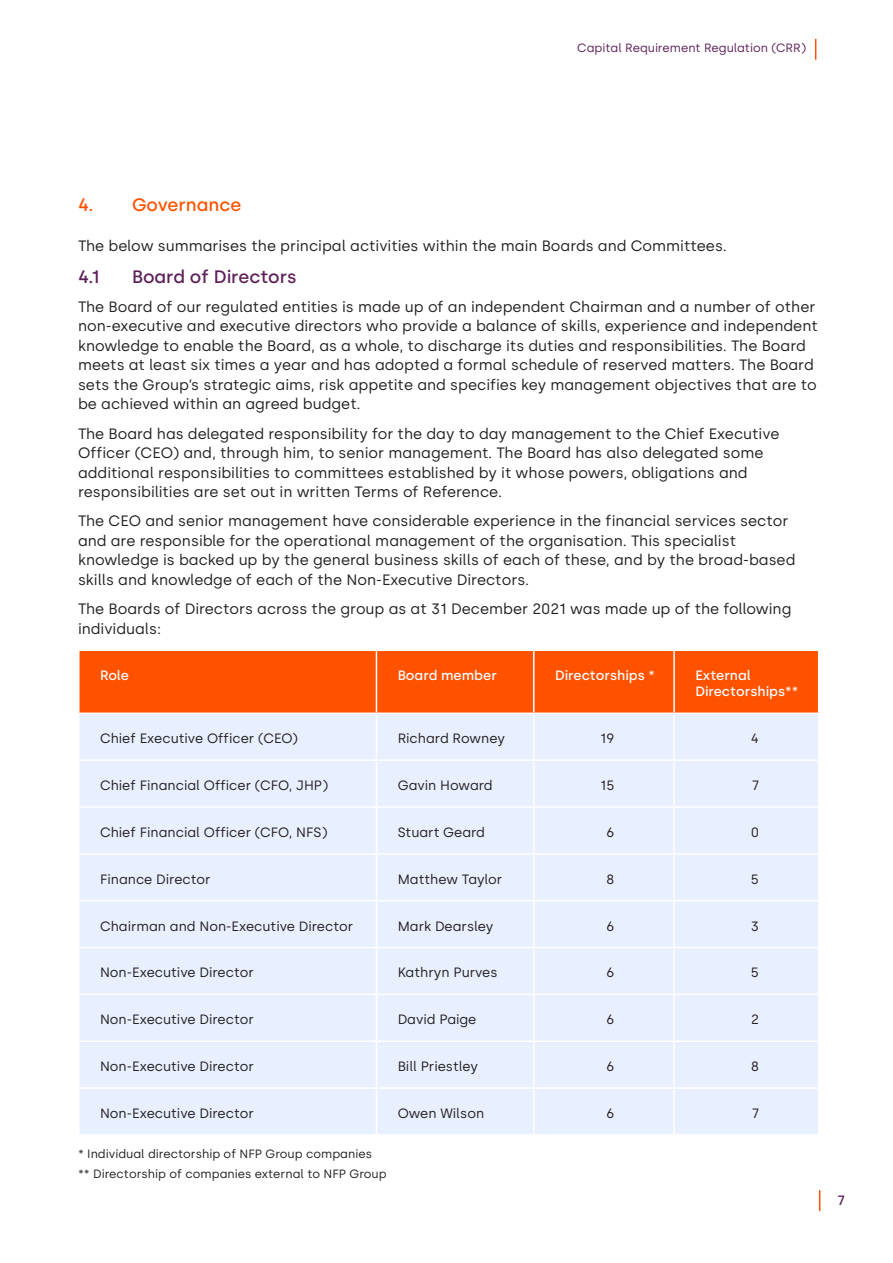
<style>
.page{position:relative;width:893px;height:1263px;background:#fff}
.page>*{position:absolute;margin:0;border:0;box-sizing:border-box;transform-origin:0 0}
.heading_2{font:500 18px "Silka";color:#5d1e58}
.heading_1{font:500 18px "Silka";color:#ff5200}
.body_copy{font:15px/19.5px "Silka";color:#231f20}
.body_copy-2{font:13.5px "Silka";color:#231f20}
.Heading_4{font:500 13.5px/16.2px "Silka";color:#fff}
.t1{font:500 13.5px "Silka";color:#5d1e58}
.body_copy-3{font:12px "Silka";color:#231f20}
.t2{font:12px "Silka";color:#5d1e58}
</style>
<div class="page">
<div style="left:80px;top:651px;width:738px;height:61px;background:#ff5200"></div>
<div style="left:80px;top:714px;width:738px;height:420px;background:#e8efff"></div>
<hr style="left:376px;top:651px;width:1px;height:61px;background:#fff">
<hr style="left:533px;top:651px;width:1px;height:61px;background:#fff">
<hr style="left:673px;top:651px;width:2px;height:61px;background:#fff">
<hr style="left:376px;top:714px;width:1px;height:45px;background:#fff">
<hr style="left:533px;top:714px;width:1px;height:45px;background:#fff">
<hr style="left:673px;top:714px;width:2px;height:45px;background:#fff">
<hr style="left:78px;top:759px;width:298px;height:2px;background:#fff">
<hr style="left:376px;top:759px;width:158px;height:2px;background:#fff">
<hr style="left:376px;top:761px;width:1px;height:45px;background:#fff">
<hr style="left:534px;top:759px;width:140px;height:2px;background:#fff">
<hr style="left:533px;top:761px;width:1px;height:45px;background:#fff">
<hr style="left:674px;top:759px;width:145px;height:2px;background:#fff">
<hr style="left:673px;top:761px;width:2px;height:45px;background:#fff">
<hr style="left:78px;top:806px;width:298px;height:2px;background:#fff">
<hr style="left:376px;top:806px;width:158px;height:2px;background:#fff">
<hr style="left:376px;top:808px;width:1px;height:45px;background:#fff">
<hr style="left:534px;top:806px;width:140px;height:2px;background:#fff">
<hr style="left:533px;top:808px;width:1px;height:45px;background:#fff">
<hr style="left:674px;top:806px;width:145px;height:2px;background:#fff">
<hr style="left:673px;top:808px;width:2px;height:45px;background:#fff">
<hr style="left:78px;top:853px;width:298px;height:1px;background:#fff">
<hr style="left:376px;top:853px;width:158px;height:1px;background:#fff">
<hr style="left:376px;top:854px;width:1px;height:46px;background:#fff">
<hr style="left:534px;top:853px;width:140px;height:1px;background:#fff">
<hr style="left:533px;top:854px;width:1px;height:46px;background:#fff">
<hr style="left:674px;top:853px;width:145px;height:1px;background:#fff">
<hr style="left:673px;top:854px;width:2px;height:46px;background:#fff">
<hr style="left:78px;top:900px;width:298px;height:1px;background:#fff">
<hr style="left:376px;top:900px;width:158px;height:1px;background:#fff">
<hr style="left:376px;top:901px;width:1px;height:46px;background:#fff">
<hr style="left:534px;top:900px;width:140px;height:1px;background:#fff">
<hr style="left:533px;top:901px;width:1px;height:46px;background:#fff">
<hr style="left:674px;top:900px;width:145px;height:1px;background:#fff">
<hr style="left:673px;top:901px;width:2px;height:46px;background:#fff">
<hr style="left:78px;top:947px;width:298px;height:1px;background:#fff">
<hr style="left:376px;top:947px;width:158px;height:1px;background:#fff">
<hr style="left:376px;top:948px;width:1px;height:46px;background:#fff">
<hr style="left:534px;top:947px;width:140px;height:1px;background:#fff">
<hr style="left:533px;top:948px;width:1px;height:46px;background:#fff">
<hr style="left:674px;top:947px;width:145px;height:1px;background:#fff">
<hr style="left:673px;top:948px;width:2px;height:46px;background:#fff">
<hr style="left:78px;top:994px;width:298px;height:1px;background:#fff">
<hr style="left:376px;top:994px;width:158px;height:1px;background:#fff">
<hr style="left:376px;top:995px;width:1px;height:45px;background:#fff">
<hr style="left:534px;top:994px;width:140px;height:1px;background:#fff">
<hr style="left:533px;top:995px;width:1px;height:45px;background:#fff">
<hr style="left:674px;top:994px;width:145px;height:1px;background:#fff">
<hr style="left:673px;top:995px;width:2px;height:45px;background:#fff">
<hr style="left:78px;top:1040px;width:298px;height:2px;background:#fff">
<hr style="left:376px;top:1040px;width:158px;height:2px;background:#fff">
<hr style="left:376px;top:1042px;width:1px;height:45px;background:#fff">
<hr style="left:534px;top:1040px;width:140px;height:2px;background:#fff">
<hr style="left:533px;top:1042px;width:1px;height:45px;background:#fff">
<hr style="left:674px;top:1040px;width:145px;height:2px;background:#fff">
<hr style="left:673px;top:1042px;width:2px;height:45px;background:#fff">
<hr style="left:78px;top:1087px;width:298px;height:2px;background:#fff">
<hr style="left:376px;top:1087px;width:158px;height:2px;background:#fff">
<hr style="left:376px;top:1089px;width:1px;height:45px;background:#fff">
<hr style="left:534px;top:1087px;width:140px;height:2px;background:#fff">
<hr style="left:533px;top:1089px;width:1px;height:45px;background:#fff">
<hr style="left:674px;top:1087px;width:145px;height:2px;background:#fff">
<hr style="left:673px;top:1089px;width:2px;height:45px;background:#fff">
<svg style="left:819px;top:1190px;width:1px;height:21px"></svg>
<svg style="left:815px;top:39px;width:1px;height:21px"></svg>
<p class="t2" style="left:577px;top:40px;width:230px">Capital Requirement Regulation (CRR)</p>
<p class="heading_1" style="left:78px;top:194px;width:165px">4. Governance</p>
<p class="body_copy" style="left:78px;top:236px;width:650px">The below summarises the principal activities within the main Boards and Committees.</p>
<p class="heading_2" style="left:78px;top:266px;width:23px">4.1</p>
<p class="heading_2" style="left:132px;top:266px;width:166px">Board of Directors</p>
<p class="body_copy" style="left:78px;top:297px;width:741px">The Board of our regulated entities is made up of an independent Chairman and a number of other non-executive and executive directors who provide a balance of skills, experience and independent knowledge to enable the Board, as a whole, to discharge its duties and responsibilities. The Board meets at least six times a year and has adopted a formal schedule of reserved matters. The Board sets the Group’s strategic aims, risk appetite and specifies key management objectives that are to be achieved within an agreed budget.</p>
<p class="body_copy" style="left:78px;top:424px;width:703px">The Board has delegated responsibility for the day to day management to the Chief Executive Officer (CEO) and, through him, to senior management. The Board has also delegated some additional responsibilities to committees established by it whose powers, obligations and responsibilities are set out in written Terms of Reference.</p>
<p class="body_copy" style="left:78px;top:511px;width:719px">The CEO and senior management have considerable experience in the financial services sector and are responsible for the operational management of the organisation. This specialist knowledge is backed up by the general business skills of each of these, and by the broad-based skills and knowledge of each of the Non-Executive Directors.</p>
<p class="body_copy" style="left:78px;top:599px;width:715px">The Boards of Directors across the group as at 31 December 2021 was made up of the following individuals:</p>
<p class="Heading_4" style="left:100px;top:667px;width:30px">Role</p>
<p class="Heading_4" style="left:398px;top:667px;width:101px">Board member</p>
<p class="Heading_4" style="left:555px;top:667px;width:102px">Directorships *</p>
<p class="Heading_4" style="left:695px;top:667px;width:104px">External<br>Directorships**</p>
<p class="body_copy-2" style="left:100px;top:730px;width:199px">Chief Executive Officer (CEO)</p>
<p class="body_copy-2" style="left:398px;top:730px;width:109px">Richard Rowney</p>
<p class="body_copy-2" style="left:600px;top:730px;width:16px">19</p>
<p class="body_copy-2" style="left:751px;top:730px;width:10px">4</p>
<p class="body_copy-2" style="left:100px;top:777px;width:230px">Chief Financial Officer (CFO, JHP)</p>
<p class="body_copy-2" style="left:398px;top:777px;width:97px">Gavin Howard</p>
<p class="body_copy-2" style="left:600px;top:777px;width:16px">15</p>
<p class="body_copy-2" style="left:752px;top:777px;width:9px">7</p>
<p class="body_copy-2" style="left:100px;top:824px;width:229px">Chief Financial Officer (CFO, NFS)</p>
<p class="body_copy-2" style="left:398px;top:824px;width:89px">Stuart Geard</p>
<p class="body_copy-2" style="left:606px;top:824px;width:10px">6</p>
<p class="body_copy-2" style="left:751px;top:824px;width:10px">0</p>
<p class="body_copy-2" style="left:100px;top:871px;width:112px">Finance Director</p>
<p class="body_copy-2" style="left:398px;top:871px;width:106px">Matthew Taylor</p>
<p class="body_copy-2" style="left:606px;top:871px;width:10px">8</p>
<p class="body_copy-2" style="left:751px;top:871px;width:10px">5</p>
<p class="body_copy-2" style="left:100px;top:918px;width:255px">Chairman and Non-Executive Director</p>
<p class="body_copy-2" style="left:398px;top:918px;width:97px">Mark Dearsley</p>
<p class="body_copy-2" style="left:606px;top:918px;width:10px">6</p>
<p class="body_copy-2" style="left:751px;top:918px;width:10px">3</p>
<p class="body_copy-2" style="left:100px;top:965px;width:155px">Non-Executive Director</p>
<p class="body_copy-2" style="left:398px;top:965px;width:101px">Kathryn Purves</p>
<p class="body_copy-2" style="left:606px;top:965px;width:10px">6</p>
<p class="body_copy-2" style="left:751px;top:965px;width:10px">5</p>
<p class="body_copy-2" style="left:100px;top:1011px;width:155px">Non-Executive Director</p>
<p class="body_copy-2" style="left:398px;top:1011px;width:80px">David Paige</p>
<p class="body_copy-2" style="left:606px;top:1011px;width:10px">6</p>
<p class="body_copy-2" style="left:751px;top:1011px;width:9px">2</p>
<p class="body_copy-2" style="left:100px;top:1058px;width:155px">Non-Executive Director</p>
<p class="body_copy-2" style="left:398px;top:1058px;width:82px">Bill Priestley</p>
<p class="body_copy-2" style="left:606px;top:1058px;width:10px">6</p>
<p class="body_copy-2" style="left:751px;top:1058px;width:10px">8</p>
<p class="body_copy-2" style="left:100px;top:1105px;width:155px">Non-Executive Director</p>
<p class="body_copy-2" style="left:398px;top:1105px;width:88px">Owen Wilson</p>
<p class="body_copy-2" style="left:606px;top:1105px;width:10px">6</p>
<p class="body_copy-2" style="left:752px;top:1105px;width:9px">7</p>
<p class="body_copy-3" style="left:78px;top:1147px;width:295px">* Individual directorship of NFP Group companies</p>
<p class="body_copy-3" style="left:78px;top:1167px;width:310px">** Directorship of companies external to NFP Group</p>
<p class="t1" style="left:837px;top:1192px;width:9px">7</p>
</div>
